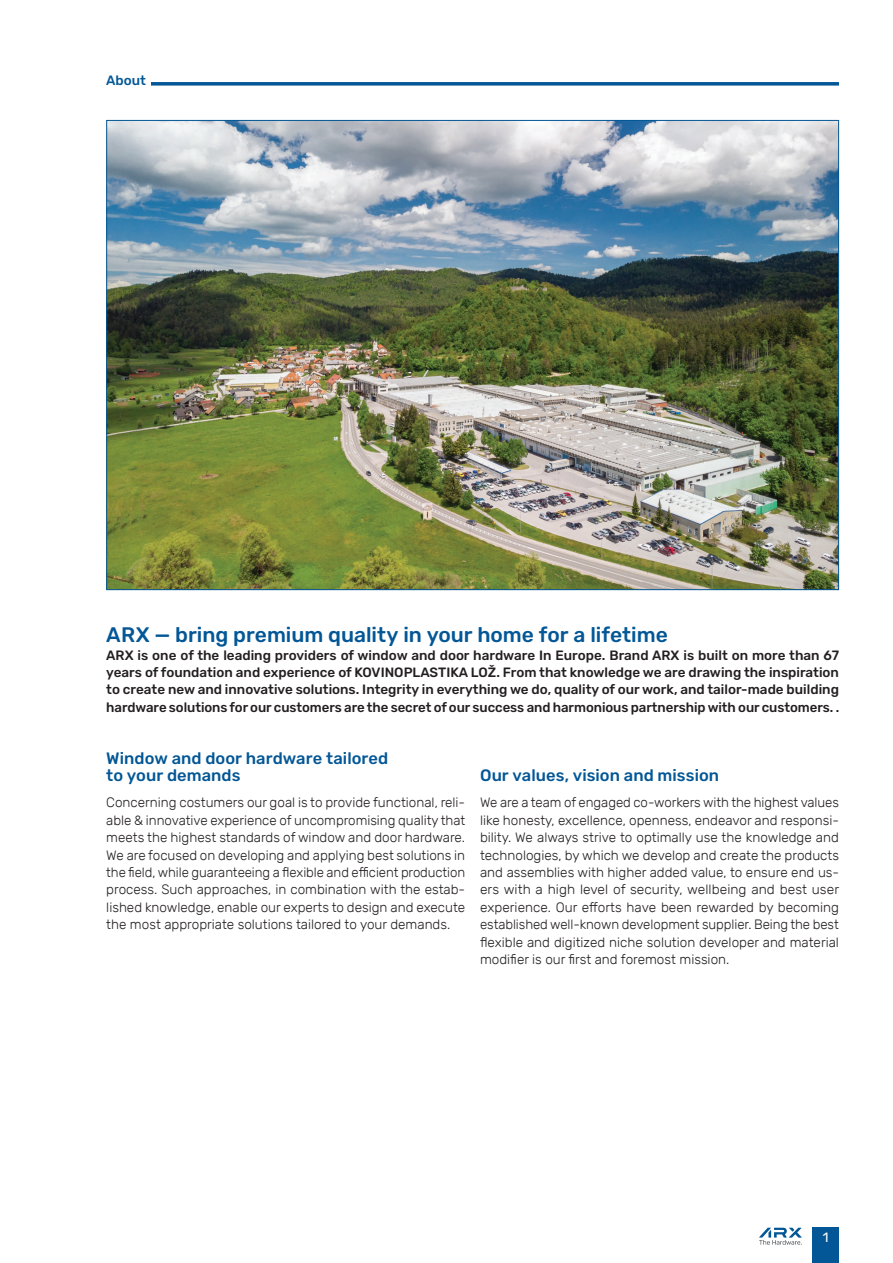
<style>
.page{position:relative;width:893px;height:1263px;background:#fff}
.page>*{position:absolute;margin:0;border:0;box-sizing:border-box;transform-origin:0 0}
.naslov_2{font:500 21px "Rubik";color:#035796}
.naslov_3{font:500 16.5px/17.4px "Rubik";letter-spacing:.005em;color:#035796}
.naslov_3_tab{font:500 16.5px "Rubik";letter-spacing:.005em;color:#035796}
.tekoci_tekst{font:300 13.5px/17.4px "Rubik";color:#231f20;text-align:justify}
.tekoči_tekst-poudark{font:500 13.5px/17.4px "Rubik";letter-spacing:-.005em;color:#231f20;text-align:justify}
.Naslov_strani-mali_K{font:500 13.5px "Rubik";color:#035796}
.t1{font:13.5px "Rubik";color:#fff}
</style>
<div class="page">
<div style="left:812px;top:1228px;width:27px;height:35px;background:#035796"></div>
<svg style="left:759px;top:1228px;width:43px;height:17px"></svg>
<svg style="left:151px;top:82px;width:688px;height:4px;background:#206aa2"></svg>
<img style="left:108px;top:122px;width:729px;height:466px">
<p class="Naslov_strani-mali_K" style="left:106px;top:73px;width:41px">About</p>
<p class="naslov_2" style="left:106px;top:623px;width:563px">ARX — bring premium quality in your home for a lifetime</p>
<p class="tekoči_tekst-poudark" style="left:106px;top:646px;width:734px">ARX is one of the leading providers of window and door hardware In Europe. Brand ARX is built on more than 67 years of foundation and experience of KOVINOPLASTIKA LOŽ. From that knowledge we are drawing the inspiration to create new and innovative solutions. Integrity in everything we do, quality of our work, and tailor-made building hardware solutions for our customers are the secret of our success and harmonious partnership with our customers. .</p>
<p class="naslov_3" style="left:106px;top:750px;width:284px">Window and door hardware tailored to your demands</p>
<p class="tekoci_tekst" style="left:106px;top:794px;width:361px">Concerning costumers our goal is to provide functional, reli&shy;able &amp; innovative experience of uncompromising quality that meets the highest standards of window and door hardware.<br>We are focused on developing and applying best solutions in the field, while guaranteeing a flexible and efficient production process. Such approaches, in combination with the estab&shy;lished knowledge, enable our experts to design and execute the most appropriate solutions tailored to your demands.</p>
<p class="naslov_3_tab" style="left:480px;top:766px;width:241px">Our values, vision and mission</p>
<p class="tekoci_tekst" style="left:480px;top:794px;width:361px">We are a team of engaged co-workers with the highest values like honesty, excellence, openness, endeavor and responsi&shy;bility. We always strive to optimally use the knowledge and technologies, by which we develop and create the products and assemblies with higher added value, to ensure end us&shy;ers with a high level of security, wellbeing and best user experience. Our efforts have been rewarded by becoming established well-known development supplier. Being the best flexible and digitized niche solution developer and material modifier is our first and foremost mission.</p>
<p class="t1" style="left:823px;top:1230px;width:7px">1</p>
</div>
